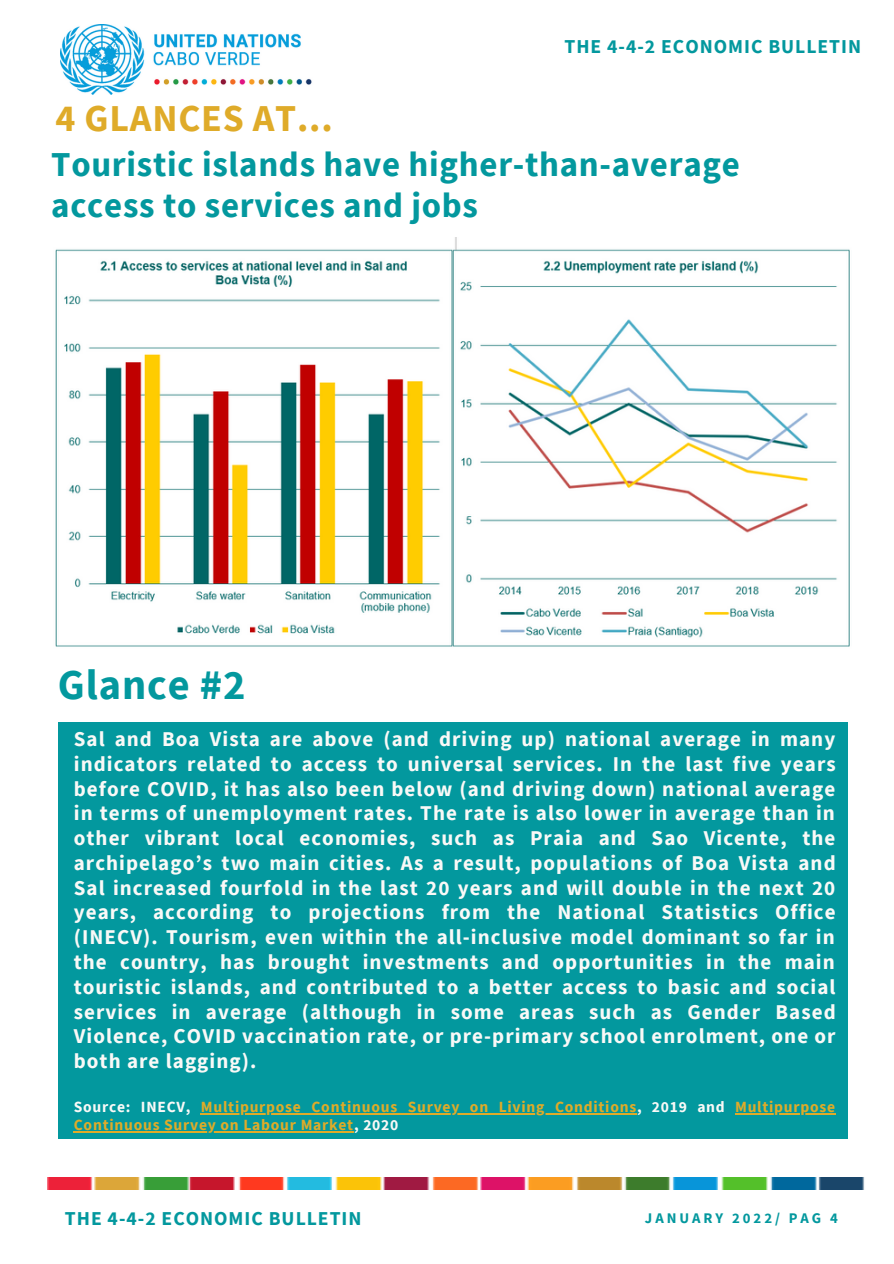
<style>
.page{position:relative;width:894px;height:1264px;background:#fff}
.page>*{position:absolute;margin:0;border:0;box-sizing:border-box;transform-origin:0 0}
.t1{font:700 42.45px "Source Sans Pro";letter-spacing:.02em;color:#03989e}
.t2{font:700 37.95px "Source Sans Pro";letter-spacing:.02em;color:#dfab29}
.t3{font:700 34.95px/40.5px "Source Sans Pro";letter-spacing:.02em;color:#03989e}
.t4{font:700 21px/24.8px "Source Sans Pro";letter-spacing:.05em;color:#f9f9f7;text-align:justify}
.t5{font:700 19.65px "Source Sans Pro";letter-spacing:.05em;color:#03989e}
.t6{font:700 15.45px/18px "Source Sans Pro";letter-spacing:.05em;color:#dfab29}
.t7{font:700 14.7px "Source Sans Pro";letter-spacing:.2em;color:#03989e}
.s1{color:#f9f9f7}
</style>
<div class="page">
<div style="left:58px;top:853px;width:789px;height:285px;background:#03989e"></div>
<img style="left:47px;top:1177px;width:818px;height:12px">
<div style="left:58px;top:722px;width:789px;height:285px;background:#03989e"></div>
<img style="left:60px;top:25px;width:252px;height:70px">
<img style="left:55px;top:237px;width:795px;height:410px">
<hr style="left:201px;top:1113px;width:436px;height:1px;background:#dfab29">
<hr style="left:735px;top:1113px;width:100px;height:1px;background:#dfab29">
<hr style="left:74px;top:1131px;width:280px;height:1px;background:#dfab29">
<p class="t5" style="left:564px;top:34px;width:298px">THE 4-4-2 ECONOMIC BULLETIN</p>
<p class="t2" style="left:55px;top:94px;width:279px">4 GLANCES AT...</p>
<p class="t3" style="left:51px;top:143px;width:690px">Touristic islands have higher-than-average access to services and jobs</p>
<p class="t1" style="left:58px;top:657px;width:189px">Glance #2</p>
<p class="t4" style="left:74px;top:726px;width:763px">Sal and Boa Vista are above (and driving up) national average in many indicators related to access to universal services. In the last five years before COVID, it has also been below (and driving down) national average in terms of unemployment rates. The rate is also lower in average than in other vibrant local economies, such as Praia and Sao Vicente, the archipelago’s two main cities. As a result, populations of Boa Vista and Sal increased fourfold in the last 20 years and will double in the next 20 years, according to projections from the National Statistics Office (INECV). Tourism, even within the all-inclusive model dominant so far in the country, has brought investments and opportunities in the main touristic islands, and contributed to a better access to basic and social services in average (although in some areas such as Gender Based Violence, COVID vaccination rate, or pre-primary school enrolment, one or both are lagging).</p>
<p class="t6" style="left:74px;top:1097px;width:762px"><span class="s1">Source: INECV,</span> Multipurpose Continuous Survey on Living Conditions<span class="s1">, 2019 and</span> Multipurpose<br>Continuous Survey on Labour Market<span class="s1">, 2020</span></p>
<p class="t5" style="left:65px;top:1205px;width:298px">THE 4-4-2 ECONOMIC BULLETIN</p>
<p class="t7" style="left:644px;top:1208px;width:194px">JANUARY 2022/ PAG 4</p>
</div>
